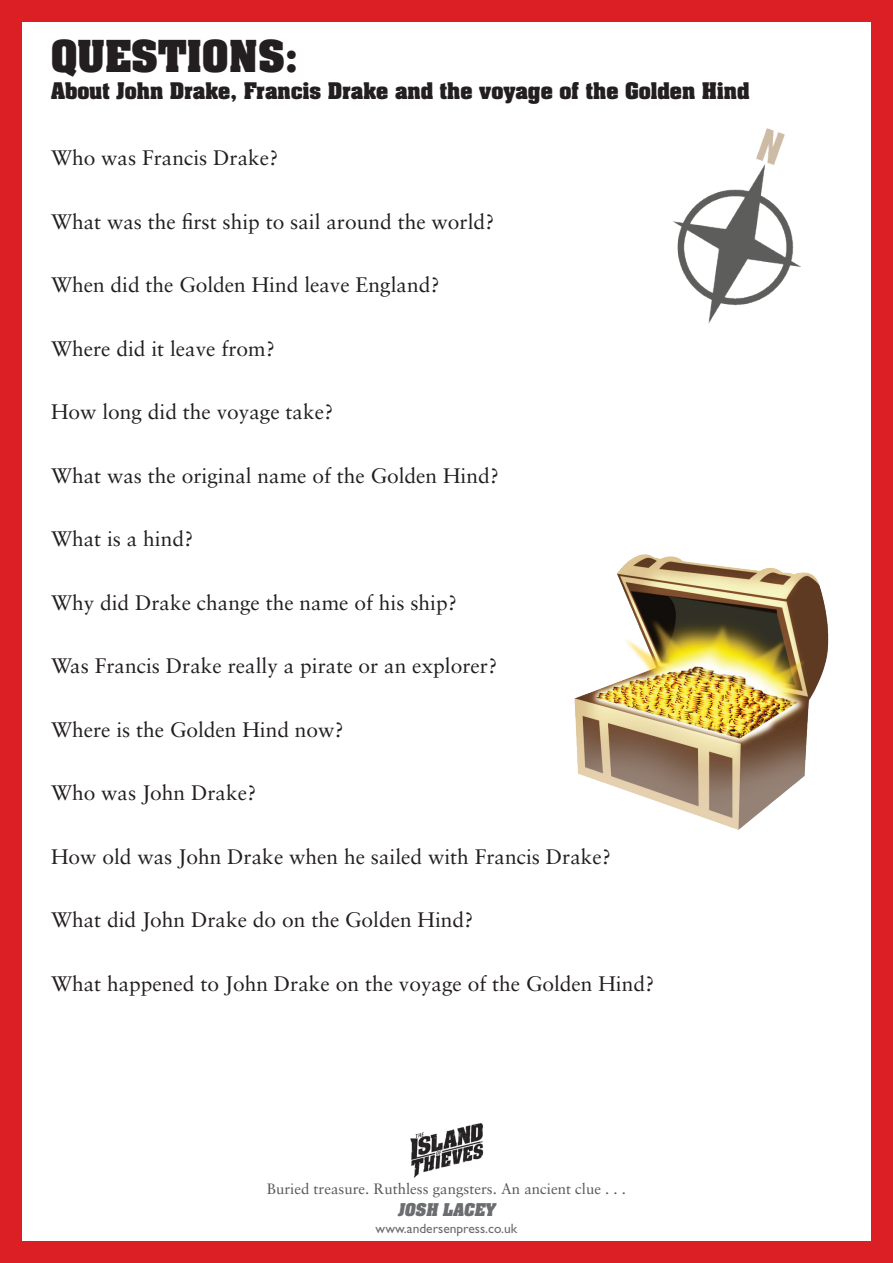
<style>
.page{position:relative;width:893px;height:1263px;background:#fff}
.page>*{position:absolute;margin:0;border:0;box-sizing:border-box;transform-origin:0 0}
.t1{font:700 37.5px "Aachen CE";color:#231f20}
.t2{font:21px "Sabon";color:#231f20}
.t3{font:700 19.5px "Aachen CE";color:#231f20}
.t4{font:15px "Sabon";color:#57585a}
.t5{font:italic 700 15px "Aachen CE";color:#6c6d70}
.t6{font:13.5px "Gill Sans";color:#6c6d70}
</style>
<div class="page">
<div style="left:0;top:0;width:893px;height:21px;background:#db1f25"></div>
<div style="left:0;top:1242px;width:893px;height:21px;background:#db1f25"></div>
<div style="left:0;top:0;width:21px;height:1263px;background:#db1f25"></div>
<div style="left:872px;top:0;width:21px;height:1263px;background:#db1f25"></div>
<img style="left:410px;top:1123px;width:74px;height:55px">
<img style="left:574px;top:488px;width:298px;height:389px">
<img style="left:673px;top:103px;width:199px;height:246px">
<h1 class="t1" style="left:51px;top:30px;width:248px">QUESTIONS:</h1>
<p class="t3" style="left:51px;top:77px;width:700px">About John Drake, Francis Drake and the voyage of the Golden Hind</p>
<p class="t2" style="left:51px;top:146px;width:229px">Who was Francis Drake?</p>
<p class="t2" style="left:51px;top:209px;width:445px">What was the first ship to sail around the world?</p>
<p class="t2" style="left:51px;top:273px;width:390px">When did the Golden Hind leave England?</p>
<p class="t2" style="left:51px;top:336px;width:225px">Where did it leave from?</p>
<p class="t2" style="left:51px;top:399px;width:284px">How long did the voyage take?</p>
<p class="t2" style="left:51px;top:463px;width:450px">What was the original name of the Golden Hind?</p>
<p class="t2" style="left:51px;top:526px;width:144px">What is a hind?</p>
<p class="t2" style="left:51px;top:590px;width:408px">Why did Drake change the name of his ship?</p>
<p class="t2" style="left:51px;top:653px;width:448px">Was Francis Drake really a pirate or an explorer?</p>
<p class="t2" style="left:51px;top:717px;width:294px">Where is the Golden Hind now?</p>
<p class="t2" style="left:51px;top:780px;width:207px">Who was John Drake?</p>
<p class="t2" style="left:51px;top:844px;width:562px">How old was John Drake when he sailed with Francis Drake?</p>
<p class="t2" style="left:51px;top:907px;width:424px">What did John Drake do on the Golden Hind?</p>
<p class="t2" style="left:51px;top:971px;width:605px">What happened to John Drake on the voyage of the Golden Hind?</p>
<p class="t4" style="left:267px;top:1179px;width:361px">Buried treasure. Ruthless gangsters. An ancient clue . . .</p>
<p class="t5" style="left:398px;top:1199px;width:102px">JOSH LACEY</p>
<p class="t6" style="left:376px;top:1220px;width:143px">www.andersenpress.co.uk</p>
</div>
